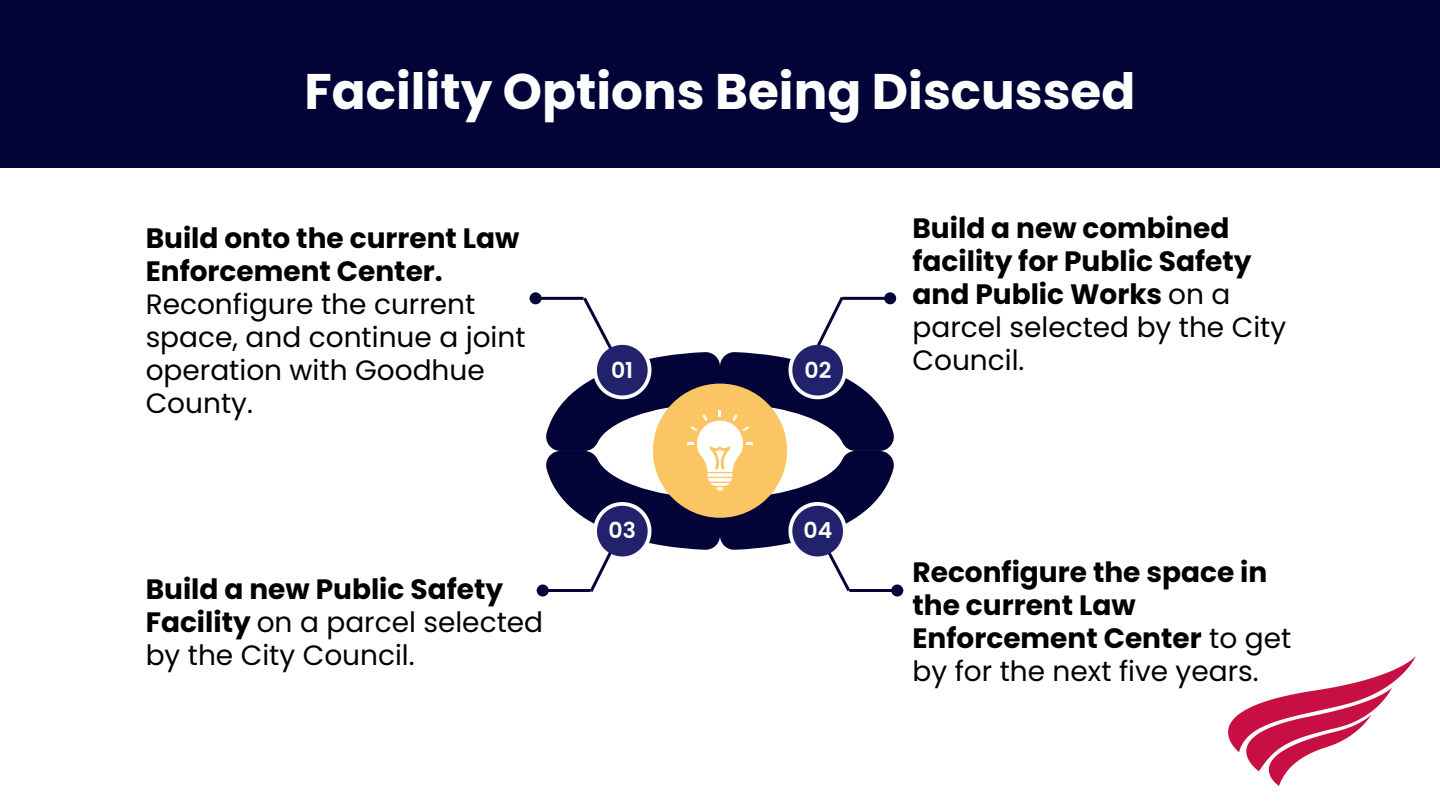
<style>
.page{position:relative;width:1440px;height:810px;background:#fff}
.page>*{position:absolute;margin:0;border:0;box-sizing:border-box;transform-origin:0 0}
.t1{font:700 50px "Poppins";color:#fff}
.t2{font:700 28px/33px "Poppins";color:#000}
.t3{font:28px/33px "Poppins";color:#000}
.t4{font:600 22px "Poppins";color:#fff}
.s1{font-weight:700}
.s2{font-weight:400}
</style>
<div class="page">
<svg style="left:544px;top:295px;width:352px;height:297px"></svg>
<div style="left:0;top:0;width:1440px;height:168px;background:#020337"></div>
<hr style="left:541px;top:297px;width:42px;height:3px;background:#020337">
<div style="left:531px;top:294px;width:9px;height:9px;background:#020337;border-radius:50%"></div>
<div style="left:530px;top:292px;width:12px;height:12px;border:3px solid #020337;border-radius:50%"></div>
<hr style="left:842px;top:297px;width:43px;height:3px;background:#020337">
<div style="left:886px;top:294px;width:9px;height:9px;background:#020337;border-radius:50%"></div>
<div style="left:884px;top:292px;width:12px;height:12px;border:3px solid #020337;border-radius:50%"></div>
<hr style="left:548px;top:589px;width:43px;height:3px;background:#020337">
<div style="left:538px;top:586px;width:9px;height:9px;background:#020337;border-radius:50%"></div>
<div style="left:537px;top:585px;width:12px;height:12px;border:3px solid #020337;border-radius:50%"></div>
<hr style="left:849px;top:589px;width:43px;height:3px;background:#020337">
<div style="left:893px;top:586px;width:9px;height:9px;background:#020337;border-radius:50%"></div>
<div style="left:891px;top:585px;width:12px;height:12px;border:3px solid #020337;border-radius:50%"></div>
<img style="left:1228px;top:656px;width:188px;height:129px">
<h1 class="t1" style="left:305px;top:63px;width:832px">Facility Options Being Discussed</h1>
<p class="t2" style="left:146px;top:222px;width:375px">Build onto the current Law<br>Enforcement Center.</p>
<p class="t3" style="left:146px;top:288px;width:381px">Reconfigure the current space, and continue a joint operation with Goodhue<br>County.</p>
<p class="t3" style="left:146px;top:572px;width:399px"><span class="s1">Build a new Public Safety<br>Facility</span> on a parcel selected by the City Council.</p>
<p class="t4" style="left:611px;top:357px;width:24px">01</p>
<p class="t4" style="left:805px;top:357px;width:28px">02</p>
<p class="t4" style="left:609px;top:518px;width:29px">03</p>
<p class="t4" style="left:804px;top:518px;width:30px">04</p>
<p class="t2" style="left:913px;top:212px;width:375px">Build a new combined facility for Public Safety and Public Works <span class="s2">on a parcel selected by the City<br>Council.</span></p>
<p class="t2" style="left:913px;top:556px;width:380px">Reconfigure the space in the current Law<br>Enforcement Center <span class="s2">to get by for the next five years.</span></p>
</div>
